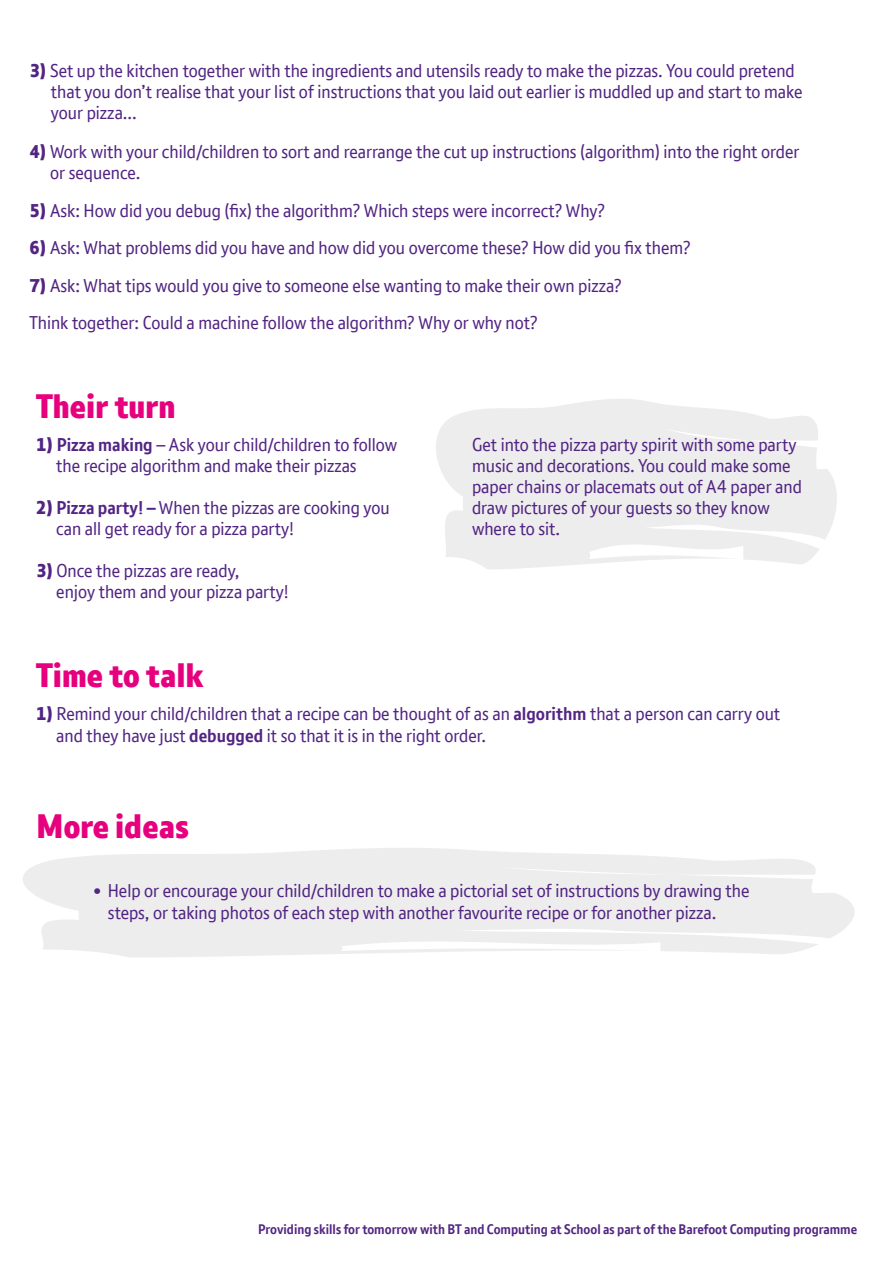
<style>
.page{position:relative;width:893px;height:1263px;background:#fff}
.page>*{position:absolute;margin:0;border:0;box-sizing:border-box;transform-origin:0 0}
.t1{font:800 33px "BT Font";color:#e6007d}
.t2{font:18px/21px "BT Font";color:#522583}
.t3{font:700 13.5px "BT Font";color:#522583}
.s1{font-weight:800}
.s2{font-weight:700}
</style>
<div class="page">
<svg style="left:436px;top:399px;width:401px;height:170px;fill:#ededed"></svg>
<svg style="left:23px;top:848px;width:832px;height:109px;fill:#ededed"></svg>
<p class="t2" style="left:51px;top:60px;width:753px;text-indent:-22px"><span class="s1">3)</span> Set up the kitchen together with the ingredients and utensils ready to make the pizzas. You could pretend that you don’t realise that your list of instructions that you laid out earlier is muddled up and start to make your pizza...</p>
<p class="t2" style="left:50px;top:141px;width:751px;text-indent:-21px"><span class="s1">4)</span> Work with your child/children to sort and rearrange the cut up instructions (algorithm) into the right order or sequence.</p>
<p class="t2" style="left:29px;top:200px;width:577px"><span class="s1">5)</span> Ask: How did you debug (fix) the algorithm? Which steps were incorrect? Why?</p>
<p class="t2" style="left:29px;top:237px;width:663px"><span class="s1">6)</span> Ask: What problems did you have and how did you overcome these? How did you fix them?</p>
<p class="t2" style="left:29px;top:267px;width:594px;line-height:37.5px"><span class="s1">7)</span> Ask: What tips would you give to someone else wanting to make their own pizza?<br>Think together: Could a machine follow the algorithm? Why or why not?</p>
<h1 class="t1" style="left:36px;top:384px;width:141px">Their turn</h1>
<p class="t2" style="left:56px;top:434px;width:342px;text-indent:-20px"><span class="s1">1)</span> <span class="s2">Pizza making</span> – Ask your child/children to follow the recipe algorithm and make their pizzas</p>
<p class="t2" style="left:56px;top:497px;width:335px;text-indent:-20px"><span class="s1">2)</span> <span class="s2">Pizza party! –</span> When the pizzas are cooking you can all get ready for a pizza party!</p>
<p class="t2" style="left:56px;top:560px;width:234px;text-indent:-20px"><span class="s1">3)</span> Once the pizzas are ready,<br>enjoy them and your pizza party!</p>
<h1 class="t1" style="left:36px;top:653px;width:169px">Time to talk</h1>
<p class="t2" style="left:472px;top:434px;width:331px">Get into the pizza party spirit with some party music and decorations. You could make some paper chains or placemats out of A4 paper and draw pictures of your guests so they know where to sit.</p>
<p class="t2" style="left:56px;top:703px;width:725px;line-height:21.6px;text-indent:-20px"><span class="s1">1)</span> Remind your child/children that a recipe can be thought of as an <span class="s2">algorithm</span> that a person can carry out and they have just <span class="s2">debugged</span> it so that it is in the right order.</p>
<h1 class="t1" style="left:36px;top:805px;width:154px">More ideas</h1>
<p class="t2" style="left:108px;top:880px;width:643px;line-height:21.6px;text-indent:-14px"><span class="s1">•</span> Help or encourage your child/children to make a pictorial set of instructions by drawing the steps, or taking photos of each step with another favourite recipe or for another pizza.</p>
<p class="t3" style="left:258px;top:1220px;width:600px">Providing skills for tomorrow with BT and Computing at School as part of the Barefoot Computing programme</p>
</div>
